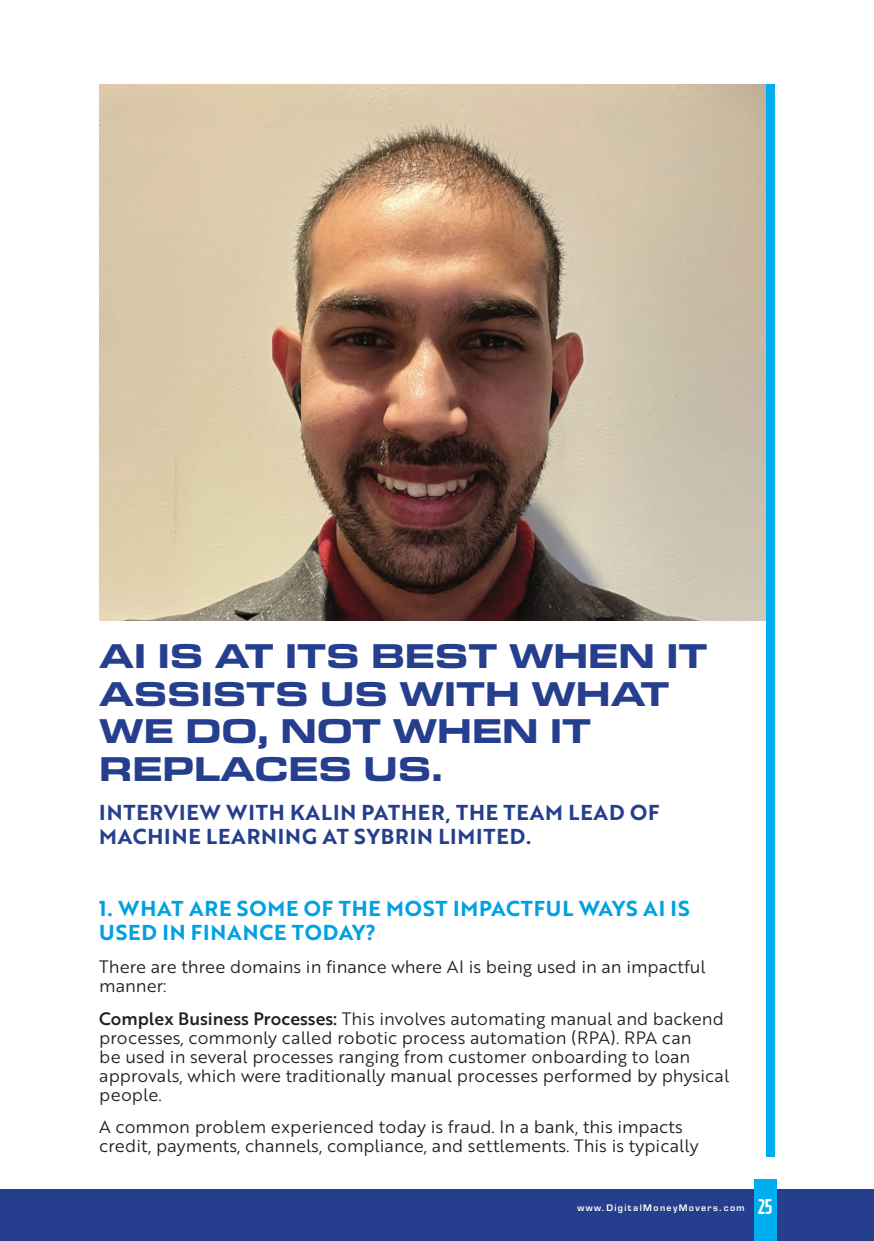
<style>
.page{position:relative;width:874px;height:1241px;background:#fff}
.page>*{position:absolute;margin:0;border:0;box-sizing:border-box;transform-origin:0 0}
.t1{font:700 expanded 35px/37.8px "Eurostile Next LT Pro";color:#253f8e}
.t2{font:21px/24.5px "Brother 1816 Bold";letter-spacing:.04em;color:#253f8e}
.t3{font:21px/24.5px "Brother 1816 Bold";letter-spacing:.04em;color:#00a1e3}
.t4{font:900 21px "XXII Neue Norm Rnd Cnd";color:#fff}
.t5{font:17.5px/18.9px "Brother 1816 Book";color:#231f20}
.t6{font:600 8.75px "Eurostile LT Std";letter-spacing:.16em;color:#fff}
.s1{font-family:"Brother 1816 Medium"}
</style>
<div class="page">
<div style="left:0;top:1189px;width:873px;height:51px;background:#253f8e"></div>
<div style="left:765px;top:84px;width:9px;height:1072px;background:#00aeef"></div>
<img style="left:99px;top:84px;width:666px;height:536px">
<div style="left:753px;top:1179px;width:23px;height:61px;background:#00aeef"></div>
<h1 class="t1" style="left:99px;top:637px;width:609px">AI IS AT ITS BEST WHEN IT<br>ASSISTS US WITH WHAT<br>WE DO, NOT WHEN IT<br>REPLACES US.</h1>
<p class="t2" style="left:99px;top:799px;width:561px">INTERVIEW WITH KALIN PATHER, THE TEAM LEAD OF<br>MACHINE LEARNING AT SYBRIN LIMITED.</p>
<p class="t3" style="left:99px;top:895px;width:591px">1. WHAT ARE SOME OF THE MOST IMPACTFUL WAYS AI IS<br>USED IN FINANCE TODAY?</p>
<p class="t5" style="left:99px;top:956px;width:607px">There are three domains in finance where AI is being used in an impactful manner:</p>
<p class="t5" style="left:99px;top:1008px;width:631px"><span class="s1">Complex Business Processes:</span> This involves automating manual and backend processes, commonly called robotic process automation (RPA). RPA can<br>be used in several processes ranging from customer onboarding to loan approvals, which were traditionally manual processes performed by physical people.</p>
<p class="t5" style="left:99px;top:1116px;width:600px">A common problem experienced today is fraud. In a bank, this impacts credit, payments, channels, compliance, and settlements. This is typically</p>
<p class="t6" style="left:577px;top:1202px;width:169px">www.DigitalMoneyMovers.com</p>
<p class="t4" style="left:757px;top:1193px;width:17px">25</p>
</div>
